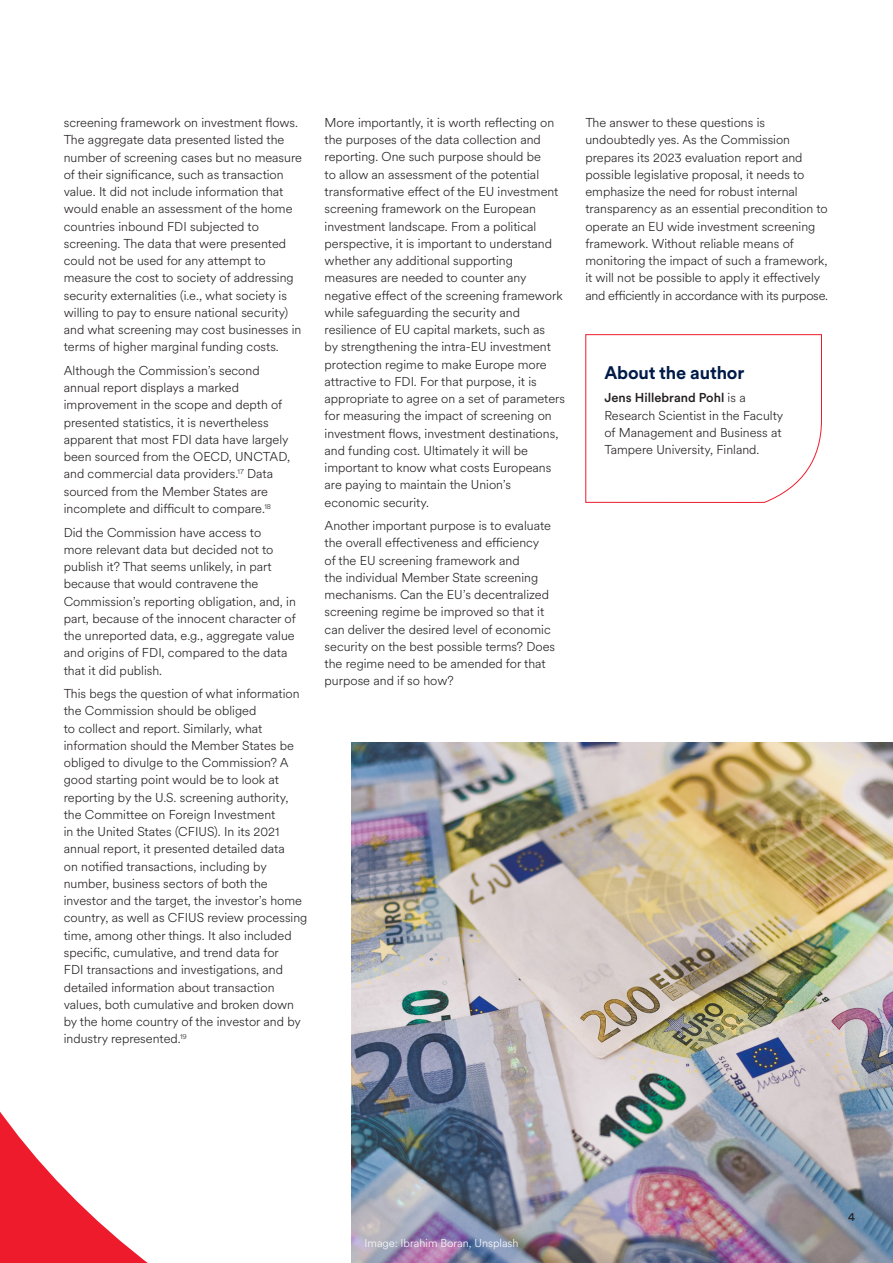
<style>
.page{position:relative;width:893px;height:1263px;background:#fff}
.page>*{position:absolute;margin:0;border:0;box-sizing:border-box;transform-origin:0 0}
.UoA_head_2{font:700 18px "Circular XX";letter-spacing:-.01em;color:#001b48}
.UoA_body{font:300 12.75px/17.2px "Circular XX";color:#231f20}
.UoA_footer{font:12px "Circular XX";color:#231f20}
.UoA_caption{font:300 11.25px "Circular XX";color:#fff}
.s1{font-weight:500}
</style>
<div class="page">
<svg style="left:0;top:742px;width:893px;height:521px"></svg>
<img style="left:351px;top:743px;width:542px;height:520px">
<svg style="left:585px;top:334px;width:237px;height:169px"></svg>
<p class="UoA_body" style="left:64px;top:113px;width:240px">screening framework on investment flows.<br>The aggregate data presented listed the number of screening cases but no measure of their significance, such as transaction value. It did not include information that would enable an assessment of the home countries inbound FDI subjected to screening. The data that were presented could not be used for any attempt to measure the cost to society of addressing security externalities (i.e., what society is willing to pay to ensure national security) and what screening may cost businesses in terms of higher marginal funding costs.</p>
<p class="UoA_body" style="left:64px;top:361px;width:228px">Although the Commission’s second annual report displays a marked improvement in the scope and depth of presented statistics, it is nevertheless apparent that most FDI data have largely been sourced from the OECD, UNCTAD, and commercial data providers.<sup>17</sup> Data sourced from the Member States are incomplete and difficult to compare.<sup>18</sup></p>
<p class="UoA_body" style="left:64px;top:523px;width:234px">Did the Commission have access to<br>more relevant data but decided not to publish it? That seems unlikely, in part because that would contravene the Commission’s reporting obligation, and, in part, because of the innocent character of the unreported data, e.g., aggregate value and origins of FDI, compared to the data that it did publish.</p>
<p class="UoA_body" style="left:64px;top:685px;width:245px">This begs the question of what information the Commission should be obliged<br>to collect and report. Similarly, what information should the Member States be obliged to divulge to the Commission? A good starting point would be to look at reporting by the U.S. screening authority, the Committee on Foreign Investment<br>in the United States (CFIUS). In its 2021 annual report, it presented detailed data<br>on notified transactions, including by number, business sectors of both the investor and the target, the investor’s home country, as well as CFIUS review processing time, among other things. It also included specific, cumulative, and trend data for<br>FDI transactions and investigations, and detailed information about transaction values, both cumulative and broken down by the home country of the investor and by industry represented.<sup>19</sup></p>
<p class="UoA_body" style="left:325px;top:113px;width:242px">More importantly, it is worth reflecting on the purposes of the data collection and reporting. One such purpose should be<br>to allow an assessment of the potential transformative effect of the EU investment screening framework on the European investment landscape. From a political perspective, it is important to understand whether any additional supporting measures are needed to counter any negative effect of the screening framework while safeguarding the security and resilience of EU capital markets, such as<br>by strengthening the intra-EU investment protection regime to make Europe more attractive to FDI. For that purpose, it is appropriate to agree on a set of parameters for measuring the impact of screening on investment flows, investment destinations, and funding cost. Ultimately it will be important to know what costs Europeans are paying to maintain the Union’s economic security.</p>
<p class="UoA_body" style="left:325px;top:517px;width:232px">Another important purpose is to evaluate the overall effectiveness and efficiency<br>of the EU screening framework and<br>the individual Member State screening mechanisms. Can the EU’s decentralized screening regime be improved so that it can deliver the desired level of economic security on the best possible terms? Does the regime need to be amended for that purpose and if so how?</p>
<p class="UoA_body" style="left:585px;top:113px;width:244px">The answer to these questions is undoubtedly yes. As the Commission prepares its 2023 evaluation report and possible legislative proposal, it needs to emphasize the need for robust internal transparency as an essential precondition to operate an EU wide investment screening framework. Without reliable means of monitoring the impact of such a framework, it will not be possible to apply it effectively and efficiently in accordance with its purpose.</p>
<p class="UoA_head_2" style="left:604px;top:360px;width:141px">About the author</p>
<p class="UoA_body" style="left:604px;top:389px;width:180px"><span class="s1">Jens Hillebrand Pohl</span> is a<br>Research Scientist in the Faculty of Management and Business at<br>Tampere University, Finland.</p>
<p class="UoA_caption" style="left:364px;top:1235px;width:156px">Image: Ibrahim Boran, Unsplash</p>
<p class="UoA_footer" style="left:848px;top:1208px;width:9px">4</p>
</div>
